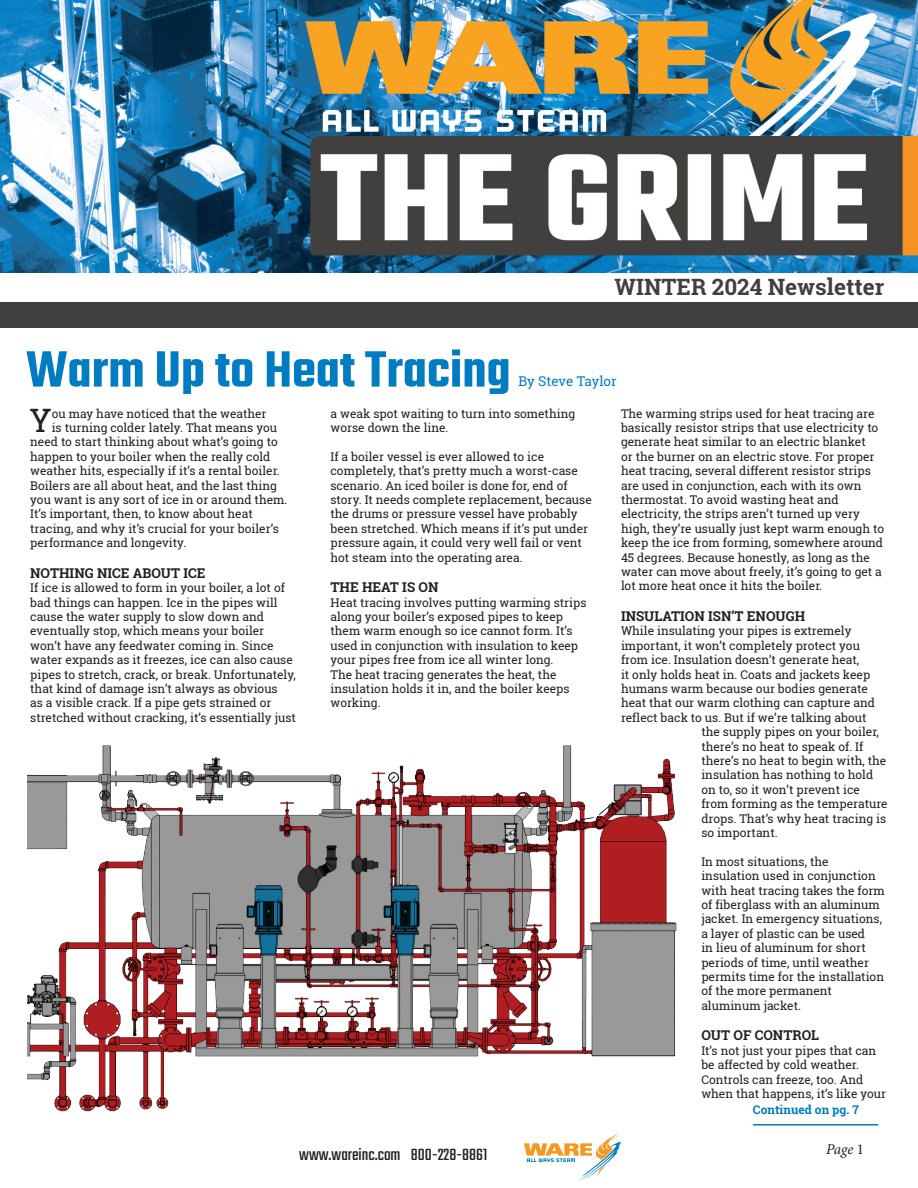
<style>
.page{position:relative;width:918px;height:1188px;background:#fff}
.page>*{position:absolute;margin:0;border:0;box-sizing:border-box;transform-origin:0 0}
.t1{font:600 55.5px "Teko";color:#007cc2}
.body{font:32.25px "Roboto Slab";color:#231f20}
.t2{font:700 22.5px "Roboto Slab";color:#41403e}
.t3{font:18px "Teko";color:#231f20}
.t4{font:italic 15px "Minion Pro";color:#231f20}
.body-2{font:700 13.5px "Roboto Slab";color:#231f20}
.author___next_page{font:13.5px "Roboto Slab";letter-spacing:-.005em;color:#007cc2}
.body-3{font:12px/14.4px "Roboto Slab";color:#231f20}
.t5{font:700 12px "Roboto Slab";color:#007cc2}
.s1{font-style:normal}
</style>
<div class="page">
<div style="left:0;top:302px;width:918px;height:26px;background:#41403e"></div>
<img style="left:0;top:0;width:918px;height:272px">
<svg style="left:524px;top:1142px;width:97px;height:38px"></svg>
<hr style="left:753px;top:1124px;width:125px;height:2px;background:#007cc2">
<img style="left:27px;top:745px;width:650px;height:397px">
<p class="t2" style="left:615px;top:271px;width:271px">WINTER 2024 Newsletter</p>
<p class="t1" style="left:26px;top:336px;width:486px">Warm Up to Heat Tracing</p>
<p class="author___next_page" style="left:518px;top:372px;width:100px">By Steve Taylor</p>
<p class="body" style="left:29px;top:398px;width:24px">Y</p>
<p class="body-3" style="left:52px;top:406px;width:216px">ou may have noticed that the weather</p>
<p class="body-3" style="left:52px;top:420px;width:227px">is turning colder lately. That means you</p>
<p class="body-3" style="left:30px;top:435px;width:249px">need to start thinking about what’s going to</p>
<p class="body-3" style="left:30px;top:449px;width:242px">happen to your boiler when the really cold</p>
<p class="body-3" style="left:30px;top:463px;width:251px">weather hits, especially if it’s a rental boiler.</p>
<p class="body-3" style="left:30px;top:478px;width:248px">Boilers are all about heat, and the last thing</p>
<p class="body-3" style="left:30px;top:492px;width:259px">you want is any sort of ice in or around them.</p>
<p class="body-3" style="left:30px;top:507px;width:224px">It’s important, then, to know about heat</p>
<p class="body-3" style="left:30px;top:521px;width:250px">tracing, and why it’s crucial for your boiler’s</p>
<p class="body-3" style="left:30px;top:535px;width:158px">performance and longevity.</p>
<p class="body-2" style="left:30px;top:564px;width:177px">NOTHING NICE ABOUT ICE</p>
<p class="body-3" style="left:30px;top:580px;width:267px">If ice is allowed to form in your boiler, a lot of bad things can happen. Ice in the pipes will cause the water supply to slow down and eventually stop, which means your boiler won’t have any feedwater coming in. Since water expands as it freezes, ice can also cause pipes to stretch, crack, or break. Unfortunately, that kind of damage isn’t always as obvious<br>as a visible crack. If a pipe gets strained or stretched without cracking, it’s essentially just</p>
<p class="body-3" style="left:330px;top:406px;width:246px">a weak spot waiting to turn into something worse down the line.</p>
<p class="body-3" style="left:330px;top:449px;width:263px">If a boiler vessel is ever allowed to ice completely, that’s pretty much a worst-case scenario. An iced boiler is done for, end of story. It needs complete replacement, because the drums or pressure vessel have probably been stretched. Which means if it’s put under pressure again, it could very well fail or vent hot steam into the operating area.</p>
<p class="body-2" style="left:330px;top:578px;width:109px">THE HEAT IS ON</p>
<p class="body-3" style="left:330px;top:595px;width:258px">Heat tracing involves putting warming strips along your boiler’s exposed pipes to keep them warm enough so ice cannot form. It’s used in conjunction with insulation to keep your pipes free from ice all winter long.<br>The heat tracing generates the heat, the insulation holds it in, and the boiler keeps working.</p>
<p class="t3" style="left:299px;top:1144px;width:189px">www.wareinc.com 800-228-8861</p>
<p class="body-3" style="left:621px;top:406px;width:265px">The warming strips used for heat tracing are basically resistor strips that use electricity to generate heat similar to an electric blanket<br>or the burner on an electric stove. For proper heat tracing, several different resistor strips are used in conjunction, each with its own thermostat. To avoid wasting heat and electricity, the strips aren’t turned up very high, they’re usually just kept warm enough to keep the ice from forming, somewhere around 45 degrees. Because honestly, as long as the water can move about freely, it’s going to get a lot more heat once it hits the boiler.</p>
<p class="body-2" style="left:621px;top:607px;width:186px">INSULATION ISN’T ENOUGH</p>
<p class="body-3" style="left:621px;top:624px;width:232px">While insulating your pipes is extremely</p>
<p class="body-3" style="left:621px;top:638px;width:240px">important, it won’t completely protect you</p>
<p class="body-3" style="left:621px;top:652px;width:240px">from ice. Insulation doesn’t generate heat,</p>
<p class="body-3" style="left:621px;top:667px;width:251px">it only holds heat in. Coats and jackets keep</p>
<p class="body-3" style="left:621px;top:681px;width:249px">humans warm because our bodies generate</p>
<p class="body-3" style="left:621px;top:696px;width:255px">heat that our warm clothing can capture and</p>
<p class="body-3" style="left:621px;top:710px;width:247px">reflect back to us. But if we’re talking about</p>
<p class="body-3" style="left:701px;top:724px;width:179px">the supply pipes on your boiler,</p>
<p class="body-3" style="left:701px;top:739px;width:164px">there’s no heat to speak of. If</p>
<p class="body-3" style="left:701px;top:753px;width:187px">there’s no heat to begin with, the</p>
<p class="body-3" style="left:701px;top:768px;width:173px">insulation has nothing to hold</p>
<p class="body-3" style="left:701px;top:782px;width:160px">on to, so it won’t prevent ice</p>
<p class="body-3" style="left:701px;top:796px;width:188px">from forming as the temperature</p>
<p class="body-3" style="left:701px;top:811px;width:186px">drops. That’s why heat tracing is</p>
<p class="body-3" style="left:701px;top:825px;width:78px">so important.</p>
<p class="body-3" style="left:701px;top:854px;width:185px">In most situations, the insulation used in conjunction with heat tracing takes the form of fiberglass with an aluminum jacket. In emergency situations, a layer of plastic can be used<br>in lieu of aluminum for short periods of time, until weather permits time for the installation of the more permanent aluminum jacket.</p>
<p class="body-2" style="left:701px;top:1026px;width:119px">OUT OF CONTROL</p>
<p class="body-3" style="left:701px;top:1043px;width:186px">It’s not just your pipes that can be affected by cold weather.<br>Controls can freeze, too. And when that happens, it’s like your</p>
<p class="t5" style="left:753px;top:1102px;width:107px">Continued on pg. 7</p>
<p class="t4" style="left:826px;top:1139px;width:39px">Page <span class="s1">1</span></p>
</div>
